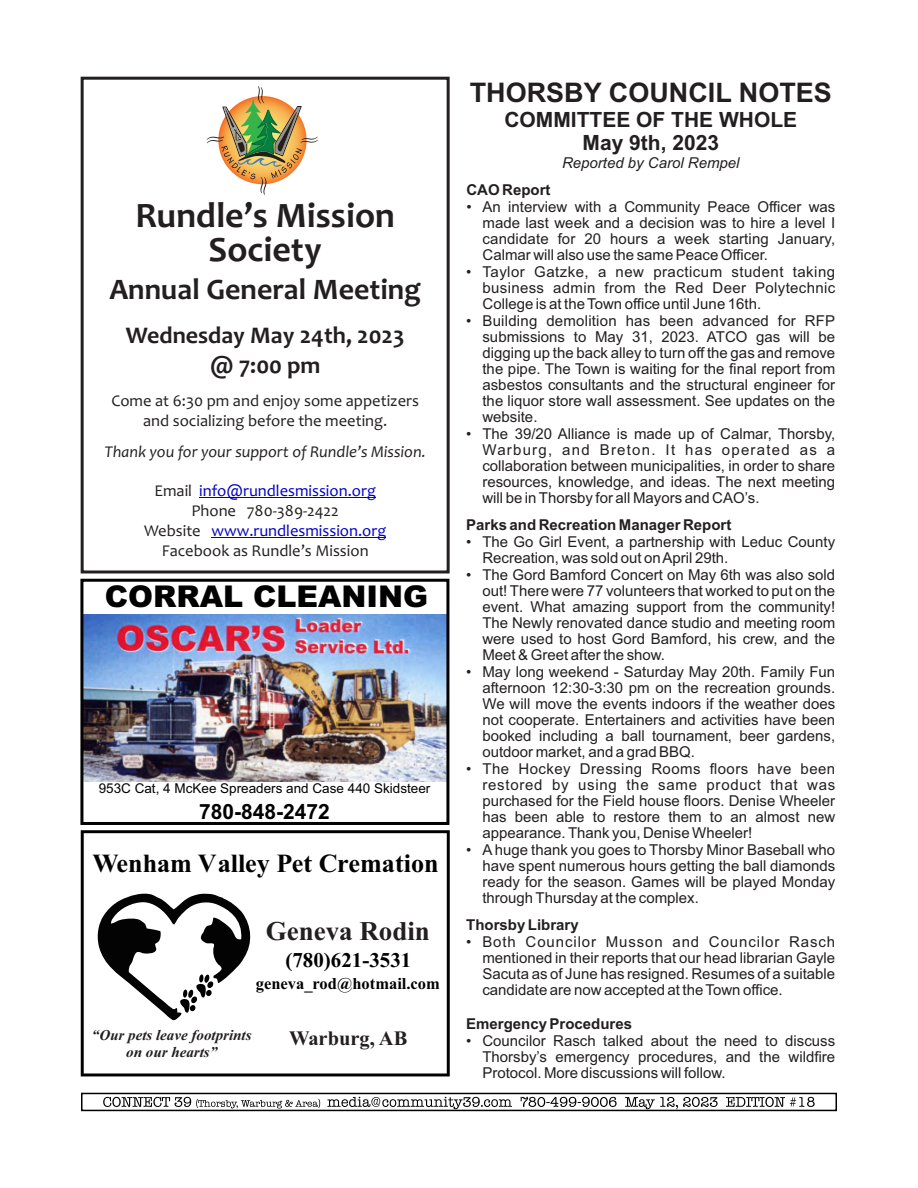
<style>
.page{position:relative;width:918px;height:1188px;background:#fff}
.page>*{position:absolute;margin:0;border:0;box-sizing:border-box;transform-origin:0 0}
.t1{font:700 36px/33.9px "Candara";color:#231f20;text-align:center}
.t2{font:700 30px "Candara";color:#231f20}
.t3{font:900 30px "Arial";color:#000}
.t4{font:700 27px "Arial";color:#231f20}
.t5{font:700 27px "Times New Roman";color:#231f20}
.t6{font:700 26.1px "Times New Roman";color:#000}
.t7{font:700 24px/29.2px "Candara";color:#231f20;text-align:center}
.t8{font:700 21px/23.4px "Arial";color:#231f20;text-align:center}
.t9{font:700 21px "Times New Roman";color:#000}
.t10{font:700 21px "Arial";color:#000}
.t11{font:700 20.55px "Times New Roman";color:#231f20}
.t12{font:16.5px/20.1px "Candara";color:#231f20;text-align:center}
.t13{font:italic 16.5px "Candara";color:#231f20}
.t14{font:700 16.5px "Times New Roman";color:#000}
.t15{font:15px/16px "Arial";color:#231f20;text-align:justify}
.t16{font:700 15px "Arial";color:#231f20}
.t17{font:italic 700 15px "Times New Roman";color:#231f20}
.t18{font:italic 15px "Arial";color:#231f20}
.t19{font:13.5px "Arial";color:#000}
.s1{color:#0000c4}
</style>
<div class="page">
<div style="left:81px;top:1093px;width:756px;height:18px;border:2px solid #000"></div>
<svg style="left:625px;top:1097px;width:93px;height:12px"></svg>
<svg style="left:103px;top:1097px;width:217px;height:12px"></svg>
<svg style="left:327px;top:1097px;width:185px;height:12px"></svg>
<svg style="left:521px;top:1097px;width:96px;height:10px"></svg>
<svg style="left:726px;top:1097px;width:89px;height:10px"></svg>
<svg style="left:81px;top:830px;width:369px;height:246px"></svg>
<svg style="left:96px;top:891px;width:157px;height:132px"></svg>
<div style="left:81px;top:77px;width:369px;height:496px;border:3px solid #231f20"></div>
<hr style="left:199px;top:497px;width:177px;height:1px;background:#0000c4">
<hr style="left:211px;top:537px;width:175px;height:1px;background:#0000c4">
<svg style="left:207px;top:86px;width:111px;height:109px"></svg>
<img style="left:84px;top:615px;width:361px;height:166px">
<div style="left:80px;top:579px;width:369px;height:246px;border:3px solid #000"></div>
<h1 class="t1" style="left:135px;top:202px;width:261px">Rundle’s Mission<br>Society</h1>
<h2 class="t2" style="left:109px;top:277px;width:313px">Annual General Meeting</h2>
<h3 class="t7" style="left:126px;top:323px;width:280px">Wednesday May 24th, 2023 @ 7:00 pm</h3>
<p class="t12" style="left:111px;top:392px;width:309px">Come at 6:30 pm and enjoy some appetizers and socializing before the meeting.</p>
<p class="t13" style="left:105px;top:445px;width:323px">Thank you for your support of Rundle’s Mission.</p>
<p class="t12" style="left:144px;top:482px;width:244px">Email <span class="s1">info@rundlesmission.org<br></span>Phone 780-389-2422<br>Website <span class="s1">www.rundlesmission.org<br></span>Facebook as Rundle’s Mission</p>
<h2 class="t3" style="left:105px;top:585px;width:325px">CORRAL CLEANING</h2>
<p class="t19" style="left:99px;top:784px;width:333px">953C Cat, 4 McKee Spreaders and Case 440 Skidsteer</p>
<h3 class="t10" style="left:199px;top:803px;width:132px">780-848-2472</h3>
<h3 class="t6" style="left:92px;top:854px;width:348px">Wenham Valley Pet Cremation</h3>
<h3 class="t5" style="left:266px;top:922px;width:166px">Geneva Rodin</h3>
<h3 class="t9" style="left:285px;top:953px;width:127px">(780)621-3531</h3>
<p class="t14" style="left:256px;top:977px;width:186px">geneva_rod@hotmail.com</p>
<p class="t17" style="left:92px;top:1030px;width:161px">“Our pets leave footprints</p>
<h3 class="t11" style="left:289px;top:1031px;width:120px">Warburg, AB</h3>
<p class="t17" style="left:126px;top:1047px;width:92px">on our hearts”</p>
<h3 class="t4" style="left:470px;top:82px;width:364px">THORSBY COUNCIL NOTES</h3>
<h3 class="t8" style="left:504px;top:109px;width:294px">COMMITTEE OF THE WHOLE<br>May 9th, 2023</h3>
<p class="t18" style="left:562px;top:157px;width:179px">Reported by Carol Rempel</p>
<p class="t16" style="left:466px;top:184px;width:86px">CAO Report</p>
<p class="t15" style="left:483px;top:200px;width:354px;text-indent:-16px">• An interview with a Community Peace Officer was made last week and a decision was to hire a level I candidate for 20 hours a week starting January, Calmar will also use the same Peace Officer.</p>
<p class="t15" style="left:483px;top:265px;width:354px;text-indent:-16px">• Taylor Gatzke, a new practicum student taking business admin from the Red Deer Polytechnic College is at the Town office until June 16th.</p>
<p class="t15" style="left:482px;top:314px;width:354px;text-indent:-16px">• Building demolition has been advanced for RFP submissions to May 31, 2023. ATCO gas will be digging up the back alley to turn off the gas and remove the pipe. The Town is waiting for the final report from asbestos consultants and the structural engineer for the liquor store wall assessment. See updates on the website.</p>
<p class="t15" style="left:482px;top:427px;width:354px;text-indent:-16px">• The 39/20 Alliance is made up of Calmar, Thorsby, Warburg, and Breton. It has operated as a collaboration between municipalities, in order to share resources, knowledge, and ideas. The next meeting will be in Thorsby for all Mayors and CAO’s.</p>
<p class="t16" style="left:466px;top:519px;width:267px">Parks and Recreation Manager Report</p>
<p class="t15" style="left:482px;top:535px;width:354px;text-indent:-16px">• The Go Girl Event, a partnership with Leduc County<br>Recreation, was sold out on April 29th.</p>
<p class="t15" style="left:482px;top:568px;width:354px;text-indent:-16px">• The Gord Bamford Concert on May 6th was also sold out! There were 77 volunteers that worked to put on the event. What amazing support from the community!<br>The Newly renovated dance studio and meeting room were used to host Gord Bamford, his crew, and the Meet &amp; Greet after the show.</p>
<p class="t15" style="left:482px;top:665px;width:354px;text-indent:-16px">• May long weekend - Saturday May 20th. Family Fun afternoon 12:30-3:30 pm on the recreation grounds.<br>We will move the events indoors if the weather does not cooperate. Entertainers and activities have been booked including a ball tournament, beer gardens, outdoor market, and a grad BBQ.</p>
<p class="t15" style="left:482px;top:762px;width:354px;text-indent:-16px">• The Hockey Dressing Rooms floors have been restored by using the same product that was purchased for the Field house floors. Denise Wheeler has been able to restore them to an almost new appearance. Thank you, Denise Wheeler!</p>
<p class="t15" style="left:482px;top:843px;width:354px;text-indent:-16px">• A huge thank you goes to Thorsby Minor Baseball who have spent numerous hours getting the ball diamonds ready for the season. Games will be played Monday through Thursday at the complex.</p>
<p class="t16" style="left:466px;top:919px;width:114px">Thorsby Library</p>
<p class="t15" style="left:482px;top:935px;width:354px;text-indent:-16px">• Both Councilor Musson and Councilor Rasch mentioned in their reports that our head librarian Gayle Sacuta as of June has resigned. Resumes of a suitable candidate are now accepted at the Town office.</p>
<p class="t16" style="left:466px;top:1018px;width:167px">Emergency Procedures</p>
<p class="t15" style="left:482px;top:1034px;width:354px;text-indent:-16px">• Councilor Rasch talked about the need to discuss Thorsby’s emergency procedures, and the wildfire Protocol. More discussions will follow.</p>
</div>
